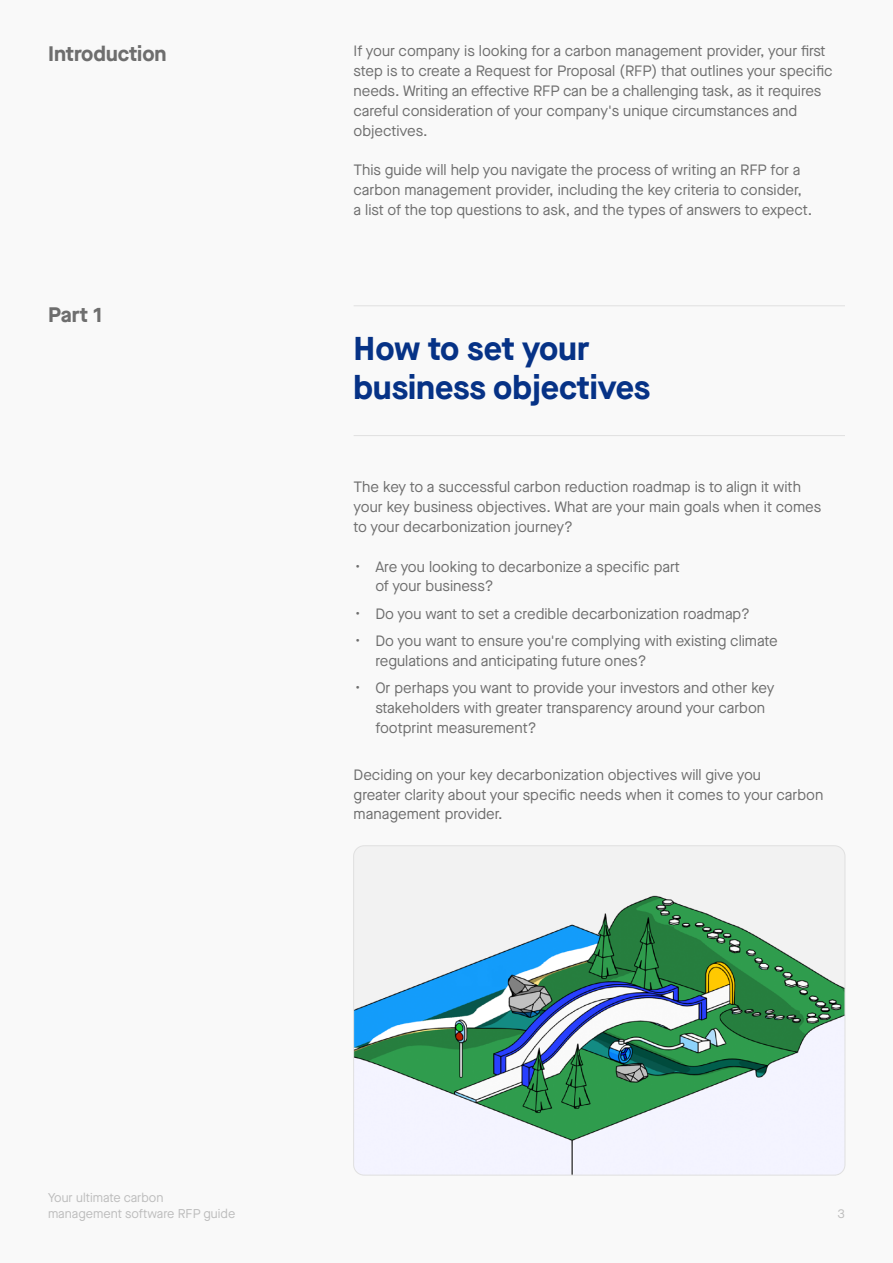
<style>
.page{position:relative;width:893px;height:1263px;background:#f9f9f9}
.page>*{position:absolute;margin:0;border:0;box-sizing:border-box;transform-origin:0 0}
.t1{font:700 33px/39.6px "Maison Neue";color:#063286}
.t2{font:700 21px "Maison Neue";color:#6e6e6e}
.t3{font:15px/19.8px "Maison Neue";color:#6e6e6e}
.t4{font:12.75px/15.8px "Maison Neue";color:#bdbdbd}
</style>
<div class="page">
<hr style="left:354px;top:305px;width:491px;height:1px;background:#e0e0e0">
<hr style="left:354px;top:435px;width:491px;height:1px;background:#e0e0e0">
<img style="left:355px;top:847px;width:490px;height:328px">
<h2 class="t2" style="left:48px;top:39px;width:120px">Introduction</h2>
<h2 class="t2" style="left:48px;top:300px;width:56px">Part 1</h2>
<p class="t3" style="left:354px;top:41px;width:480px">If your company is looking for a carbon management provider, your first step is to create a Request for Proposal (RFP) that outlines your specific needs. Writing an effective RFP can be a challenging task, as it requires careful consideration of your company's unique circumstances and objectives.</p>
<p class="t3" style="left:354px;top:160px;width:460px">This guide will help you navigate the process of writing an RFP for a carbon management provider, including the key criteria to consider, a list of the top questions to ask, and the types of answers to expect.</p>
<h1 class="t1" style="left:354px;top:327px;width:298px">How to set your business objectives</h1>
<p class="t3" style="left:354px;top:477px;width:469px">The key to a successful carbon reduction roadmap is to align it with your key business objectives. What are your main goals when it comes to your decarbonization journey?</p>
<p class="t3" style="left:375px;top:556px;width:306px;text-indent:-20px">• Are you looking to decarbonize a specific part of your business?</p>
<p class="t3" style="left:355px;top:603px;width:396px">• Do you want to set a credible decarbonization roadmap?</p>
<p class="t3" style="left:375px;top:631px;width:404px;text-indent:-20px">• Do you want to ensure you're complying with existing climate regulations and anticipating future ones?</p>
<p class="t3" style="left:375px;top:678px;width:401px;text-indent:-20px">• Or perhaps you want to provide your investors and other key stakeholders with greater transparency around your carbon footprint measurement?</p>
<p class="t3" style="left:354px;top:764px;width:471px">Deciding on your key decarbonization objectives will give you<br>greater clarity about your specific needs when it comes to your carbon management provider.</p>
<p class="t4" style="left:48px;top:1190px;width:189px">Your ultimate carbon management software RFP guide</p>
<p class="t4" style="left:837px;top:1205px;width:9px">3</p>
</div>
